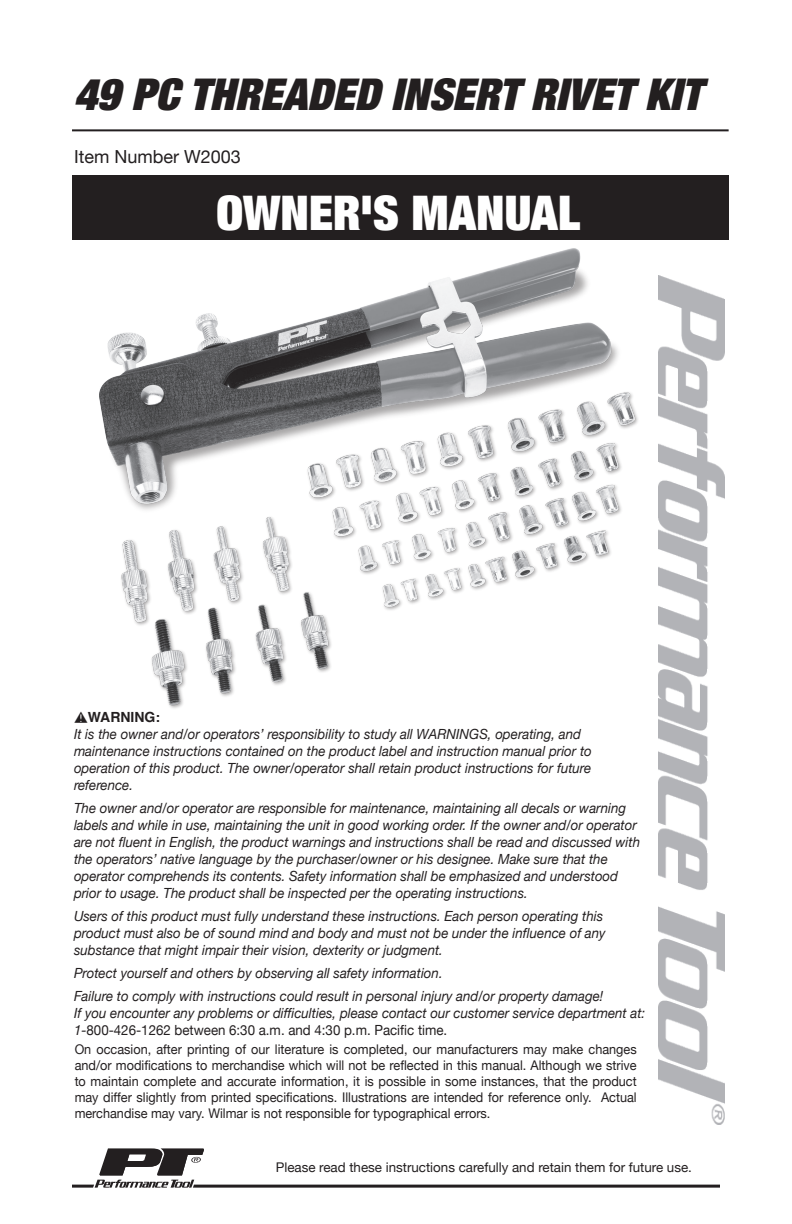
<style>
.page{position:relative;width:792px;height:1224px;background:#fff}
.page>*{position:absolute;margin:0;border:0;box-sizing:border-box;transform-origin:0 0}
.t1{font:900 expanded 48px "Helvetica Neue";color:#fff}
.Heading{font:italic 900 expanded 44px "Helvetica Neue";color:#231f20}
.t2{font:18px "Helvetica Neue";color:#231f20}
.t3{font:italic 14px/17px "Helvetica Neue";color:#231f20;scale:.95 1}
.t4{font:700 14px "Helvetica";color:#231f20}
.t5{font:13.4px/16px "Helvetica Neue";color:#231f20;text-align:justify;scale:.95 1}
.t6{font:13.4px "Helvetica Neue";color:#231f20}
.s1{font-style:normal}
</style>
<div class="page">
<div style="left:72px;top:175px;width:657px;height:65px;background:#231f20"></div>
<hr style="left:72px;top:129px;width:657px;height:2px;background:#231f20">
<img style="left:658px;top:275px;width:66px;height:849px">
<img style="left:99px;top:248px;width:539px;height:461px">
<svg style="left:72px;top:1148px;width:648px;height:40px"></svg>
<p class="Heading" style="left:74px;top:66px;width:629px">49 PC THREADED INSERT RIVET KIT</p>
<p class="t2" style="left:74px;top:143px;width:168px">Item Number W2003</p>
<p class="t1" style="left:217px;top:182px;width:365px">OWNER'S MANUAL</p>
<p class="t4" style="left:88px;top:706px;width:74px">WARNING:</p>
<p class="t3" style="left:74px;top:726px;width:547px">It is the owner and/or operators’ responsibility to study all WARNINGS, operating, and maintenance instructions contained on the product label and instruction manual prior to operation of this product. The owner/operator shall retain product instructions for future reference.</p>
<p class="t3" style="left:74px;top:800px;width:597px">The owner and/or operator are responsible for maintenance, maintaining all decals or warning labels and while in use, maintaining the unit in good working order. If the owner and/or operator are not fluent in English, the product warnings and instructions shall be read and discussed with the operators’ native language by the purchaser/owner or his designee. Make sure that the operator comprehends its contents. Safety information shall be emphasized and understood prior to usage. The product shall be inspected per the operating instructions.</p>
<p class="t3" style="left:74px;top:908px;width:561px">Users of this product must fully understand these instructions. Each person operating this product must also be of sound mind and body and must not be under the influence of any substance that might impair their vision, dexterity or judgment.</p>
<p class="t3" style="left:74px;top:965px;width:390px">Protect yourself and others by observing all safety information.</p>
<p class="t3" style="left:74px;top:988px;width:559px">Failure to comply with instructions could result in personal injury and/or property damage!</p>
<p class="t3" style="left:74px;top:1005px;width:603px">If you encounter any problems or difficulties, please contact our customer service department at:<br>1-<span class="s1">800-426-1262 between 6:30 a.m. and 4:30 p.m. Pacific time.</span></p>
<p class="t5" style="left:75px;top:1042px;width:593px">On occasion, after printing of our literature is completed, our manufacturers may make changes and/or modifications to merchandise which will not be reflected in this manual. Although we strive to maintain complete and accurate information, it is possible in some instances, that the product may differ slightly from printed specifications. Illustrations are intended for reference only. Actual merchandise may vary. Wilmar is not responsible for typographical errors.</p>
<p class="t6" style="left:276px;top:1158px;width:418px">Please read these instructions carefully and retain them for future use.</p>
</div>
